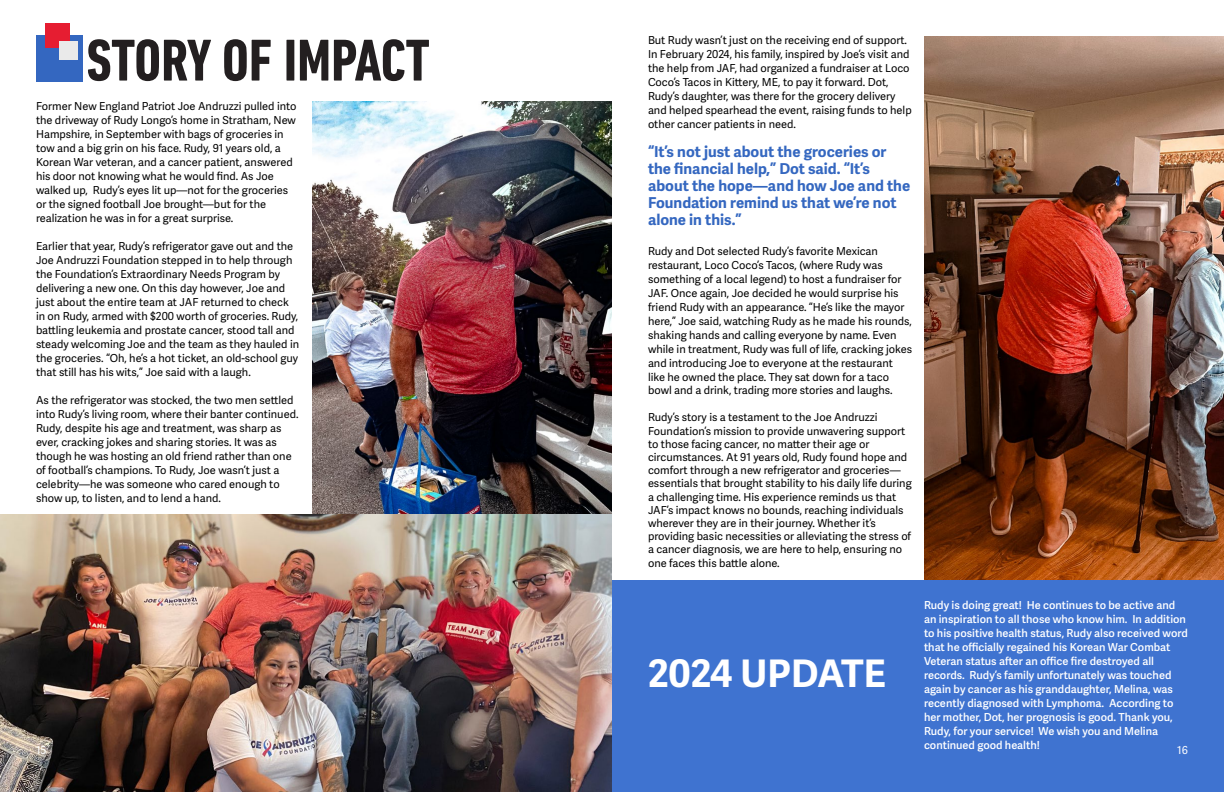
<style>
.page{position:relative;width:1224px;height:792px;background:#fff}
.page>*{position:absolute;margin:0;border:0;box-sizing:border-box;transform-origin:0 0}
.t1{font:700 condensed 60px "DIN Next LT Pro";letter-spacing:-.005em;color:#231f20}
.t2{font:700 38px "Adelle Sans";color:#fff}
.t3{font:700 15px/17px "Adelle Sans";color:#3467c0}
.t4{font:11px/14px "Adelle Sans";color:#000}
.t5{font:600 11px/14px "Adelle Sans";color:#fff}
.t6{font:11px "Adelle Sans";color:#fff}
</style>
<div class="page">
<div style="left:36px;top:35px;width:46px;height:47px;background:#3467c0"></div>
<div style="left:45px;top:23px;width:24px;height:25px;background:#e61d31"></div>
<div style="left:59px;top:41px;width:18px;height:19px;background:#eaeaea"></div>
<img style="left:312px;top:102px;width:300px;height:412px">
<img style="left:924px;top:36px;width:300px;height:544px">
<img style="left:0;top:514px;width:612px;height:278px">
<div style="left:612px;top:580px;width:612px;height:212px;background:#3f73d0"></div>
<h1 class="t1" style="left:86px;top:26px;width:345px">STORY OF IMPACT</h1>
<p class="t4" style="left:648px;top:34px;width:265px">But Rudy wasn’t just on the receiving end of support.<br>In February 2024, his family, inspired by Joe’s visit and the help from JAF, had organized a fundraiser at Loco Coco’s Tacos in Kittery, ME, to pay it forward. Dot, Rudy’s daughter, was there for the grocery delivery and helped spearhead the event, raising funds to help other cancer patients in need.</p>
<p class="t4" style="left:36px;top:100px;width:262px">Former New England Patriot Joe Andruzzi pulled into the driveway of Rudy Longo’s home in Stratham, New Hampshire, in September with bags of groceries in tow and a big grin on his face. Rudy, 91 years old, a Korean War veteran, and a cancer patient, answered his door not knowing what he would find. As Joe walked up, Rudy’s eyes lit up—not for the groceries or the signed football Joe brought—but for the realization he was in for a great surprise.</p>
<p class="t4" style="left:36px;top:240px;width:265px">Earlier that year, Rudy’s refrigerator gave out and the Joe Andruzzi Foundation stepped in to help through the Foundation’s Extraordinary Needs Program by delivering a new one. On this day however, Joe and just about the entire team at JAF returned to check in on Rudy, armed with $200 worth of groceries. Rudy, battling leukemia and prostate cancer, stood tall and steady welcoming Joe and the team as they hauled in the groceries. “Oh, he’s a hot ticket, an old-school guy that still has his wits,” Joe said with a laugh.</p>
<p class="t4" style="left:36px;top:394px;width:264px">As the refrigerator was stocked, the two men settled into Rudy’s living room, where their banter continued.<br>Rudy, despite his age and treatment, was sharp as ever, cracking jokes and sharing stories. It was as though he was hosting an old friend rather than one of football’s champions. To Rudy, Joe wasn’t just a celebrity—he was someone who cared enough to show up, to listen, and to lend a hand.</p>
<h3 class="t3" style="left:648px;top:144px;width:264px">“It’s not just about the groceries or the financial help,” Dot said. “It’s about the hope—and how Joe and the<br>Foundation remind us that we’re not alone in this.”</h3>
<p class="t4" style="left:648px;top:244px;width:266px">Rudy and Dot selected Rudy’s favorite Mexican restaurant, Loco Coco’s Tacos, (where Rudy was something of a local legend) to host a fundraiser for JAF. Once again, Joe decided he would surprise his friend Rudy with an appearance. “He’s like the mayor here,” Joe said, watching Rudy as he made his rounds, shaking hands and calling everyone by name. Even while in treatment, Rudy was full of life, cracking jokes and introducing Joe to everyone at the restaurant like he owned the place. They sat down for a taco bowl and a drink, trading more stories and laughs.</p>
<p class="t4" style="left:648px;top:411px;width:265px;line-height:13.2px">Rudy’s story is a testament to the Joe Andruzzi Foundation’s mission to provide unwavering support to those facing cancer, no matter their age or circumstances. At 91 years old, Rudy found hope and comfort through a new refrigerator and groceries— essentials that brought stability to his daily life during a challenging time. His experience reminds us that JAF’s impact knows no bounds, reaching individuals wherever they are in their journey. Whether it’s providing basic necessities or alleviating the stress of a cancer diagnosis, we are here to help, ensuring no one faces this battle alone.</p>
<p class="t5" style="left:924px;top:598px;width:265px">Rudy is doing great! He continues to be active and an inspiration to all those who know him. In addition to his positive health status, Rudy also received word that he officially regained his Korean War Combat Veteran status after an office fire destroyed all records. Rudy’s family unfortunately was touched again by cancer as his granddaughter, Melina, was recently diagnosed with Lymphoma. According to her mother, Dot, her prognosis is good. Thank you, Rudy, for your service! We wish you and Melina continued good health!</p>
<h2 class="t2" style="left:648px;top:650px;width:240px">2024 UPDATE</h2>
<p class="t6" style="left:36px;top:743px;width:12px">15</p>
<p class="t6" style="left:1177px;top:743px;width:12px">16</p>
</div>
